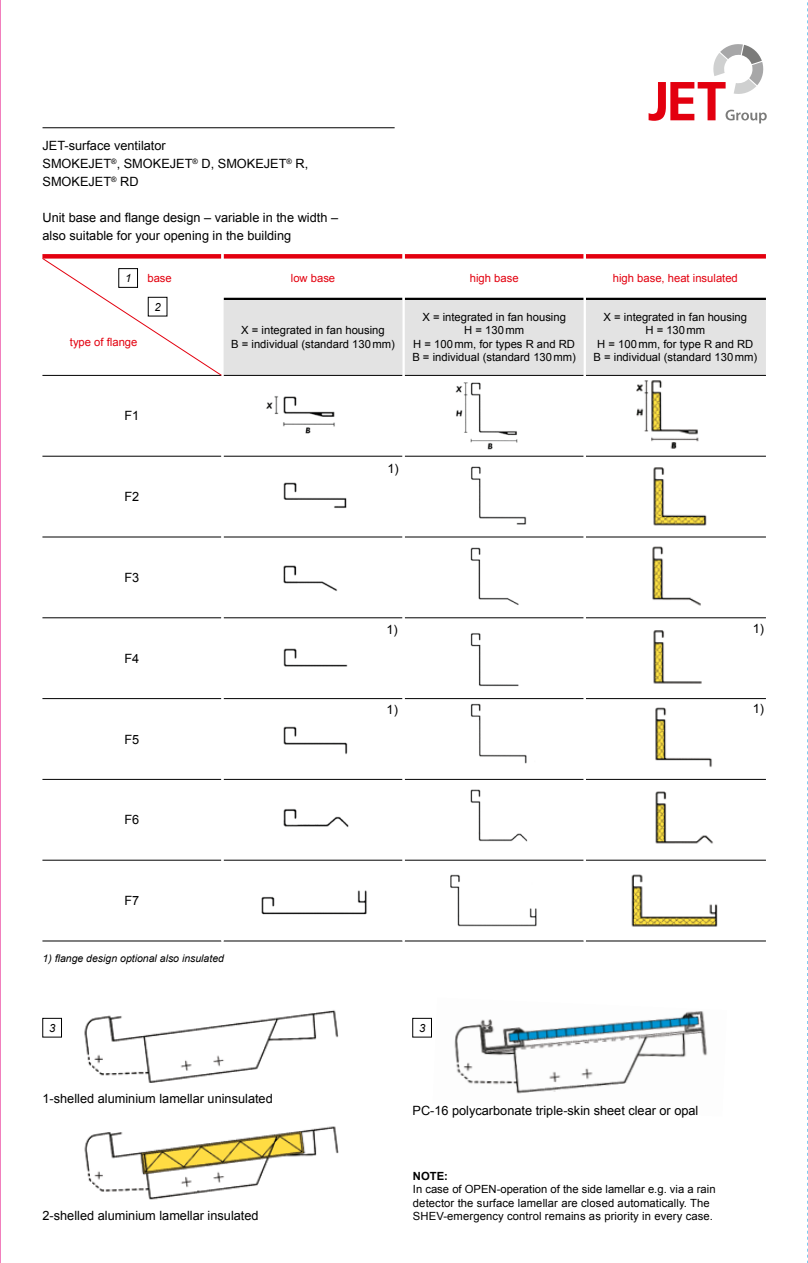
<style>
.page{position:relative;width:808px;height:1263px;background:#fff}
.page>*{position:absolute;margin:0;border:0;box-sizing:border-box;transform-origin:0 0}
.t1{font:12.75px/18px "Arial";color:#000}
.t2{font:11.25px/13.5px "Arial";color:#000;text-align:center}
.t3{font:11.25px "Arial";color:#e3000f}
.t4{font:700 11.25px "Arial";color:#000}
.t5{font:italic 11.25px "Arial";color:#000}
.t6{font:italic 10.5px "Arial";color:#000}
</style>
<div class="page">
<hr style="left:43px;top:127px;width:352px;height:1px;background:#000">
<div style="left:224px;top:300px;width:542px;height:75px;background:#e3e3e3"></div>
<svg style="left:42px;top:455px;width:724px;height:486px"></svg>
<hr style="left:224px;top:298px;width:178px;height:2px;background:#000">
<hr style="left:405px;top:298px;width:179px;height:2px;background:#000">
<hr style="left:586px;top:298px;width:180px;height:2px;background:#000">
<hr style="left:224px;top:375px;width:178px;height:1px;background:#000">
<hr style="left:405px;top:375px;width:179px;height:1px;background:#000">
<hr style="left:586px;top:375px;width:180px;height:1px;background:#000">
<hr style="left:42px;top:456px;width:179px;height:1px;background:#000">
<hr style="left:224px;top:456px;width:178px;height:1px;background:#000">
<hr style="left:405px;top:456px;width:179px;height:1px;background:#000">
<hr style="left:586px;top:456px;width:180px;height:1px;background:#000">
<hr style="left:42px;top:537px;width:179px;height:1px;background:#000">
<hr style="left:224px;top:537px;width:178px;height:1px;background:#000">
<hr style="left:405px;top:537px;width:179px;height:1px;background:#000">
<hr style="left:586px;top:537px;width:180px;height:1px;background:#000">
<hr style="left:42px;top:617px;width:179px;height:1px;background:#000">
<hr style="left:224px;top:617px;width:178px;height:1px;background:#000">
<hr style="left:405px;top:617px;width:179px;height:1px;background:#000">
<hr style="left:586px;top:617px;width:180px;height:1px;background:#000">
<hr style="left:42px;top:698px;width:179px;height:1px;background:#000">
<hr style="left:224px;top:698px;width:178px;height:1px;background:#000">
<hr style="left:405px;top:698px;width:179px;height:1px;background:#000">
<hr style="left:586px;top:698px;width:180px;height:1px;background:#000">
<hr style="left:42px;top:779px;width:179px;height:1px;background:#000">
<hr style="left:224px;top:779px;width:178px;height:1px;background:#000">
<hr style="left:405px;top:779px;width:179px;height:1px;background:#000">
<hr style="left:586px;top:779px;width:180px;height:1px;background:#000">
<hr style="left:42px;top:860px;width:179px;height:1px;background:#000">
<hr style="left:42px;top:941px;width:179px;height:1px;background:#000">
<hr style="left:224px;top:860px;width:178px;height:1px;background:#000">
<hr style="left:405px;top:860px;width:179px;height:1px;background:#000">
<hr style="left:224px;top:941px;width:178px;height:1px;background:#000">
<hr style="left:405px;top:941px;width:179px;height:1px;background:#000">
<hr style="left:586px;top:860px;width:180px;height:1px;background:#000">
<hr style="left:586px;top:941px;width:180px;height:1px;background:#000">
<div style="left:42px;top:254px;width:179px;height:5px;background:#e3000f"></div>
<div style="left:224px;top:254px;width:178px;height:5px;background:#e3000f"></div>
<div style="left:405px;top:254px;width:179px;height:5px;background:#e3000f"></div>
<div style="left:586px;top:254px;width:180px;height:5px;background:#e3000f"></div>
<hr style="left:402px;top:299px;width:3px;height:76px;background:#fff">
<hr style="left:584px;top:299px;width:2px;height:76px;background:#fff">
<hr style="left:221px;top:375px;width:3px;height:81px;background:#fff">
<hr style="left:402px;top:375px;width:3px;height:81px;background:#fff">
<hr style="left:584px;top:375px;width:2px;height:81px;background:#fff">
<hr style="left:221px;top:456px;width:3px;height:81px;background:#fff">
<hr style="left:402px;top:456px;width:3px;height:81px;background:#fff">
<hr style="left:584px;top:456px;width:2px;height:81px;background:#fff">
<hr style="left:221px;top:537px;width:3px;height:81px;background:#fff">
<hr style="left:402px;top:537px;width:3px;height:81px;background:#fff">
<hr style="left:584px;top:537px;width:2px;height:81px;background:#fff">
<hr style="left:221px;top:618px;width:3px;height:81px;background:#fff">
<hr style="left:402px;top:618px;width:3px;height:81px;background:#fff">
<hr style="left:584px;top:618px;width:2px;height:81px;background:#fff">
<hr style="left:221px;top:699px;width:3px;height:80px;background:#fff">
<hr style="left:402px;top:699px;width:3px;height:80px;background:#fff">
<hr style="left:584px;top:699px;width:2px;height:80px;background:#fff">
<hr style="left:221px;top:779px;width:3px;height:81px;background:#fff">
<hr style="left:402px;top:779px;width:3px;height:81px;background:#fff">
<hr style="left:584px;top:779px;width:2px;height:81px;background:#fff">
<hr style="left:221px;top:860px;width:3px;height:81px;background:#fff">
<hr style="left:402px;top:860px;width:3px;height:81px;background:#fff">
<hr style="left:584px;top:860px;width:2px;height:81px;background:#fff">
<img style="left:266px;top:396px;width:69px;height:38px">
<img style="left:455px;top:382px;width:63px;height:68px">
<img style="left:636px;top:380px;width:63px;height:69px">
<img style="left:259px;top:479px;width:108px;height:34px">
<img style="left:441px;top:464px;width:107px;height:64px">
<img style="left:623px;top:465px;width:107px;height:62px">
<img style="left:259px;top:558px;width:108px;height:39px">
<img style="left:441px;top:546px;width:107px;height:62px">
<img style="left:622px;top:546px;width:107px;height:62px">
<img style="left:259px;top:644px;width:108px;height:28px">
<img style="left:441px;top:631px;width:107px;height:57px">
<img style="left:623px;top:629px;width:107px;height:57px">
<img style="left:259px;top:722px;width:108px;height:37px">
<img style="left:441px;top:703px;width:107px;height:63px">
<img style="left:625px;top:707px;width:107px;height:63px">
<img style="left:259px;top:805px;width:108px;height:31px">
<img style="left:441px;top:786px;width:107px;height:59px">
<img style="left:625px;top:791px;width:107px;height:58px">
<img style="left:260px;top:881px;width:108px;height:39px">
<img style="left:441px;top:871px;width:107px;height:59px">
<img style="left:622px;top:872px;width:107px;height:58px">
<svg style="left:42px;top:258px;width:180px;height:118px"></svg>
<div style="left:119px;top:269px;width:19px;height:18px;background:#fff"></div>
<div style="left:119px;top:268px;width:19px;height:20px;border:1px solid #000"></div>
<div style="left:148px;top:297px;width:19px;height:19px;background:#fff"></div>
<div style="left:148px;top:297px;width:19px;height:19px;border:1px solid #000"></div>
<img style="left:454px;top:1011px;width:253px;height:83px">
<img style="left:84px;top:1126px;width:255px;height:74px">
<img style="left:84px;top:1010px;width:255px;height:73px">
<div style="left:43px;top:1018px;width:19px;height:19px;border:1px solid #000"></div>
<div style="left:412px;top:1018px;width:20px;height:19px;border:1px solid #000"></div>
<svg style="left:648px;top:44px;width:119px;height:79px"></svg>
<svg style="left:807px;top:2px;width:1px;height:1261px"></svg>
<hr style="left:0;top:0;width:1px;height:1263px;background:#e5007d">
<p class="t1" style="left:43px;top:137px;width:267px">JET-surface ventilator<br>SMOKEJET<sup>®</sup>, SMOKEJET<sup>®</sup> D, SMOKEJET<sup>®</sup> R,<br>SMOKEJET<sup>®</sup> RD</p>
<p class="t1" style="left:43px;top:209px;width:297px">Unit base and flange design – variable in the width – also suitable for your opening in the building</p>
<p class="t3" style="left:291px;top:270px;width:46px">low base</p>
<p class="t3" style="left:470px;top:270px;width:50px">high base</p>
<p class="t3" style="left:613px;top:270px;width:127px">high base, heat insulated</p>
<p class="t5" style="left:125px;top:271px;width:8px">1</p>
<p class="t3" style="left:147px;top:271px;width:26px">base</p>
<p class="t5" style="left:154px;top:299px;width:8px">2</p>
<p class="t3" style="left:70px;top:335px;width:69px">type of flange</p>
<p class="t1" style="left:124px;top:407px;width:16px">F1</p>
<p class="t1" style="left:124px;top:488px;width:16px">F2</p>
<p class="t1" style="left:124px;top:569px;width:16px">F3</p>
<p class="t1" style="left:124px;top:649px;width:16px">F4</p>
<p class="t1" style="left:124px;top:730px;width:16px">F5</p>
<p class="t1" style="left:124px;top:811px;width:16px">F6</p>
<p class="t1" style="left:124px;top:892px;width:16px">F7</p>
<p class="t2" style="left:231px;top:324px;width:165px">X = integrated in fan housing<br>B = individual (standard 130mm)</p>
<p class="t2" style="left:412px;top:310px;width:165px">X = integrated in fan housing<br>H = 130mm<br>H = 100mm, for types R and RD<br>B = individual (standard 130mm)</p>
<p class="t2" style="left:593px;top:310px;width:165px">X = integrated in fan housing<br>H = 130mm<br>H = 100mm, for type R and RD<br>B = individual (standard 130mm)</p>
<p class="t1" style="left:387px;top:459px;width:13px">1)</p>
<p class="t1" style="left:386px;top:620px;width:13px">1)</p>
<p class="t1" style="left:753px;top:619px;width:13px">1)</p>
<p class="t1" style="left:387px;top:701px;width:13px">1)</p>
<p class="t1" style="left:753px;top:700px;width:13px">1)</p>
<p class="t6" style="left:43px;top:952px;width:183px">1) flange design optional also insulated</p>
<p class="t5" style="left:49px;top:1020px;width:8px">3</p>
<p class="t5" style="left:419px;top:1020px;width:8px">3</p>
<p class="t1" style="left:43px;top:1090px;width:232px">1-shelled aluminium lamellar uninsulated</p>
<p class="t1" style="left:43px;top:1207px;width:218px">2-shelled aluminium lamellar insulated</p>
<p class="t1" style="left:412px;top:1101px;width:287px">PC-16 polycarbonate triple-skin sheet clear or opal</p>
<p class="t4" style="left:413px;top:1168px;width:36px">NOTE:</p>
<p class="t2" style="left:413px;top:1182px;width:304px;text-align:left">In case of OPEN-operation of the side lamellar e.g. via a rain detector the surface lamellar are closed automatically. The<br>SHEV-emergency control remains as priority in every case.</p>
</div>
